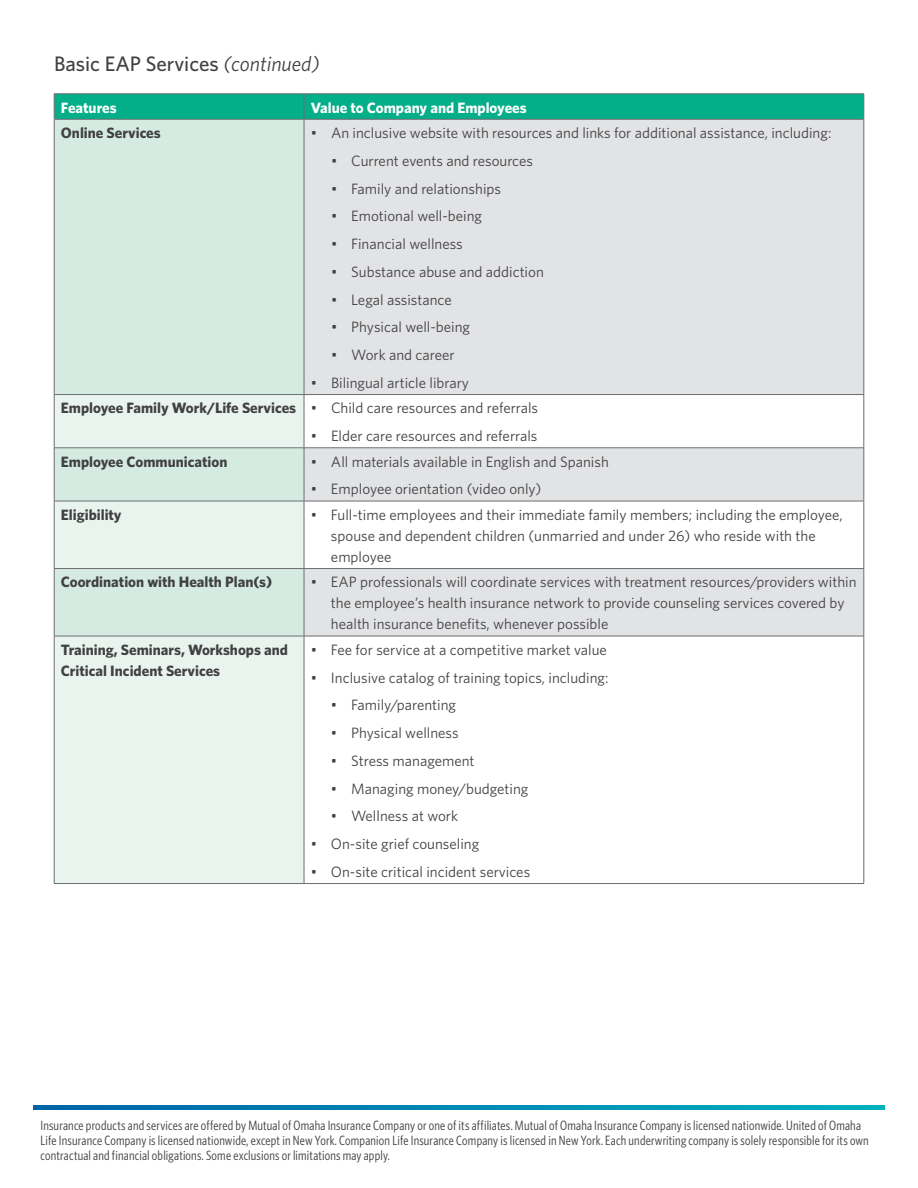
<style>
.page{position:relative;width:918px;height:1188px;background:#fff}
.page>*{position:absolute;margin:0;border:0;box-sizing:border-box;transform-origin:0 0}
.t1{font:500 21px "Whitney";color:#414042}
.t2{font:15px/21px "Whitney";color:#414042}
.t3{font:700 15px/21px "Whitney";color:#414042}
.t4{font:700 15px "Whitney";color:#fff}
.t5{font:13.5px/15px "Whitney Condensed";letter-spacing:.015em;color:#414042}
.s1{font-weight:400;font-style:italic}
.s2{font-weight:700}
</style>
<div class="page">
<svg style="left:34px;top:1106px;width:850px;height:4px;background:#0089b3"></svg>
<div style="left:55px;top:120px;width:249px;height:274px;background:#d5eae1"></div>
<svg style="left:305px;top:120px;width:559px;height:516px;fill:#e2e3e4"></svg>
<svg style="left:55px;top:395px;width:249px;height:488px;background:#e3f1ea"></svg>
<svg style="left:54px;top:94px;width:811px;height:25px;background:#05ad87"></svg>
<hr style="left:54px;top:119px;width:250px;height:1px;background:#6d6e71">
<hr style="left:54px;top:119px;width:1px;height:275px;background:#6d6e71">
<hr style="left:304px;top:119px;width:560px;height:1px;background:#6d6e71">
<hr style="left:304px;top:119px;width:1px;height:275px;background:#6d6e71">
<hr style="left:864px;top:119px;width:1px;height:275px;background:#6d6e71">
<hr style="left:54px;top:394px;width:250px;height:1px;background:#6d6e71">
<hr style="left:54px;top:395px;width:1px;height:53px;background:#6d6e71">
<hr style="left:304px;top:394px;width:560px;height:1px;background:#6d6e71">
<hr style="left:304px;top:395px;width:1px;height:53px;background:#6d6e71">
<hr style="left:864px;top:395px;width:1px;height:53px;background:#6d6e71">
<hr style="left:54px;top:448px;width:250px;height:1px;background:#6d6e71">
<hr style="left:54px;top:448px;width:1px;height:53px;background:#6d6e71">
<hr style="left:304px;top:448px;width:560px;height:1px;background:#6d6e71">
<hr style="left:304px;top:448px;width:1px;height:53px;background:#6d6e71">
<hr style="left:864px;top:448px;width:1px;height:53px;background:#6d6e71">
<hr style="left:54px;top:501px;width:250px;height:1px;background:#6d6e71">
<hr style="left:54px;top:501px;width:1px;height:67px;background:#6d6e71">
<hr style="left:304px;top:501px;width:560px;height:1px;background:#6d6e71">
<hr style="left:304px;top:501px;width:1px;height:67px;background:#6d6e71">
<hr style="left:864px;top:501px;width:1px;height:67px;background:#6d6e71">
<hr style="left:54px;top:568px;width:250px;height:1px;background:#6d6e71">
<hr style="left:54px;top:569px;width:1px;height:67px;background:#6d6e71">
<hr style="left:304px;top:568px;width:560px;height:1px;background:#6d6e71">
<hr style="left:304px;top:569px;width:1px;height:67px;background:#6d6e71">
<hr style="left:864px;top:569px;width:1px;height:67px;background:#6d6e71">
<hr style="left:54px;top:636px;width:250px;height:1px;background:#6d6e71">
<hr style="left:54px;top:636px;width:1px;height:247px;background:#6d6e71">
<hr style="left:304px;top:636px;width:560px;height:1px;background:#6d6e71">
<hr style="left:304px;top:636px;width:1px;height:247px;background:#6d6e71">
<hr style="left:864px;top:636px;width:1px;height:247px;background:#6d6e71">
<hr style="left:54px;top:883px;width:250px;height:1px;background:#6d6e71">
<hr style="left:304px;top:883px;width:560px;height:1px;background:#6d6e71">
<h1 class="t1" style="left:54px;top:50px;width:267px">Basic EAP Services <span class="s1">(continued)</span></h1>
<p class="t4" style="left:61px;top:97px;width:57px">Features</p>
<p class="t4" style="left:311px;top:97px;width:218px">Value to Company and Employees</p>
<p class="t3" style="left:61px;top:122px;width:101px">Online Services</p>
<p class="t2" style="left:311px;top:122px;width:522px">• An inclusive website with resources and links for additional assistance, including:</p>
<p class="t2" style="left:331px;top:150px;width:204px">• Current events and resources</p>
<p class="t2" style="left:331px;top:177px;width:172px">• Family and relationships</p>
<p class="t2" style="left:331px;top:205px;width:153px">• Emotional well-being</p>
<p class="t2" style="left:331px;top:233px;width:133px">• Financial wellness</p>
<p class="t2" style="left:331px;top:261px;width:214px">• Substance abuse and addiction</p>
<p class="t2" style="left:331px;top:288px;width:122px">• Legal assistance</p>
<p class="t2" style="left:331px;top:316px;width:141px">• Physical well-being</p>
<p class="t2" style="left:331px;top:344px;width:125px">• Work and career</p>
<p class="t2" style="left:61px;top:369px;width:479px;line-height:25.5px;text-indent:250px">• Bilingual article library<br><span class="s2">Employee Family Work/Life Services</span> • Child care resources and referrals</p>
<p class="t2" style="left:311px;top:425px;width:228px">• Elder care resources and referrals</p>
<p class="t3" style="left:61px;top:450px;width:168px">Employee Communication</p>
<p class="t2" style="left:311px;top:450px;width:300px">• All materials available in English and Spanish</p>
<p class="t2" style="left:311px;top:478px;width:232px">• Employee orientation (video only)</p>
<p class="t3" style="left:61px;top:504px;width:62px">Eligibility</p>
<p class="t2" style="left:331px;top:504px;width:513px;text-indent:-20px">• Full-time employees and their immediate family members; including the employee, spouse and dependent children (unmarried and under 26) who reside with the employee</p>
<p class="t3" style="left:61px;top:571px;width:213px">Coordination with Health Plan(s)</p>
<p class="t2" style="left:331px;top:571px;width:527px;text-indent:-20px">• EAP professionals will coordinate services with treatment resources/providers within the employee’s health insurance network to provide counseling services covered by health insurance benefits, whenever possible</p>
<p class="t3" style="left:61px;top:639px;width:229px">Training, Seminars, Workshops and<br>Critical Incident Services</p>
<p class="t2" style="left:311px;top:639px;width:298px">• Fee for service at a competitive market value</p>
<p class="t2" style="left:311px;top:666px;width:299px">• Inclusive catalog of training topics, including:</p>
<p class="t2" style="left:331px;top:694px;width:127px">• Family/parenting</p>
<p class="t2" style="left:331px;top:722px;width:129px">• Physical wellness</p>
<p class="t2" style="left:331px;top:750px;width:145px">• Stress management</p>
<p class="t2" style="left:331px;top:777px;width:199px">• Managing money/budgeting</p>
<p class="t2" style="left:331px;top:805px;width:129px">• Wellness at work</p>
<p class="t2" style="left:311px;top:833px;width:170px">• On-site grief counseling</p>
<p class="t2" style="left:311px;top:861px;width:221px">• On-site critical incident services</p>
<p class="t5" style="left:40px;top:1117px;width:830px">Insurance products and services are offered by Mutual of Omaha Insurance Company or one of its affiliates. Mutual of Omaha Insurance Company is licensed nationwide. United of Omaha<br>Life Insurance Company is licensed nationwide, except in New York. Companion Life Insurance Company is licensed in New York. Each underwriting company is solely responsible for its own contractual and financial obligations. Some exclusions or limitations may apply.</p>
</div>
